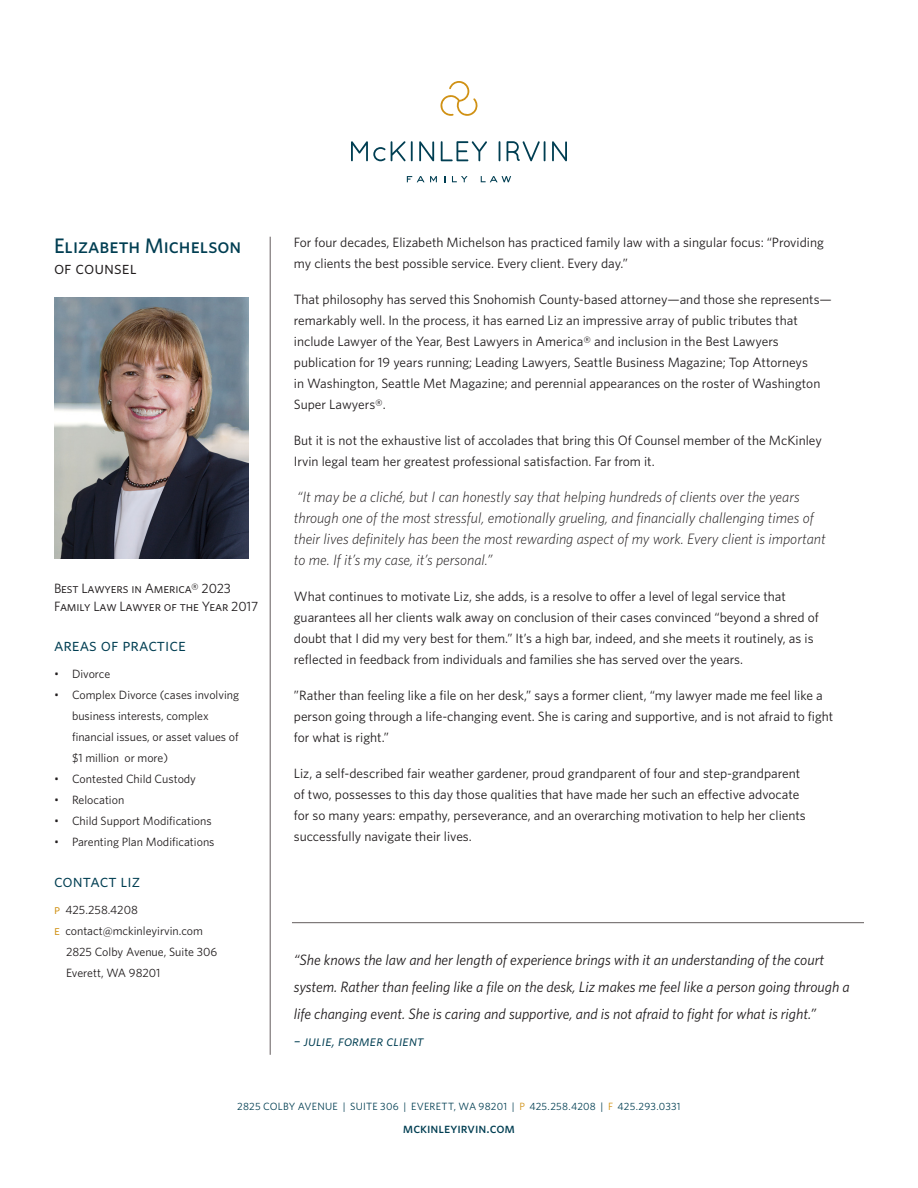
<style>
.page{position:relative;width:918px;height:1188px;background:#fff}
.page>*{position:absolute;margin:0;border:0;box-sizing:border-box;transform-origin:0 0}
.t1{font:500 21px "Whitney";color:#003e52}
.t2{font:18px "Whitney";color:#003e52}
.t3{font:18px "Whitney";color:#201c1d}
.t4{font:italic 300 15px/21px "Whitney";color:#201c1d}
.t5{font:italic 15px/27px "Whitney";letter-spacing:-.005em;color:#201c1d}
.t6{font:italic 15px "Whitney";letter-spacing:-.005em;color:#003e52}
.t7{font:500 14.25px "Whitney";color:#003e52}
.t8{font:13.5px/21px "Whitney";color:#201c1d}
.t9{font:12px/21px "Whitney";color:#201c1d}
.t10{font:10.5px "Whitney";letter-spacing:.02em;color:#003e52}
.s1{font-weight:300;color:#231f20}
.s2{font-size:13.5px;color:#d09114}
.s3{color:#d09114}
</style>
<div class="page">
<svg style="left:351px;top:141px;width:55px;height:20px"></svg>
<hr style="left:411px;top:141px;width:2px;height:20px;background:#003e52">
<svg style="left:419px;top:141px;width:15px;height:20px"></svg>
<svg style="left:441px;top:141px;width:46px;height:20px"></svg>
<svg style="left:499px;top:141px;width:1px;height:20px"></svg>
<svg style="left:507px;top:141px;width:33px;height:20px"></svg>
<hr style="left:544px;top:141px;width:2px;height:20px;background:#003e52">
<svg style="left:552px;top:141px;width:15px;height:20px"></svg>
<svg style="left:407px;top:176px;width:30px;height:6px"></svg>
<svg style="left:452px;top:176px;width:16px;height:6px"></svg>
<svg style="left:481px;top:176px;width:30px;height:6px"></svg>
<svg style="left:440px;top:81px;width:38px;height:35px"></svg>
<img style="left:54px;top:298px;width:194px;height:261px">
<hr style="left:270px;top:237px;width:1px;height:818px;background:#635c5d">
<hr style="left:292px;top:922px;width:572px;height:1px;background:#635c5d">
<p class="t1" style="left:54px;top:232px;width:189px">Elizabeth Michelson</p>
<p class="t3" style="left:54px;top:256px;width:84px">of counsel</p>
<p class="t8" style="left:54px;top:577px;width:178px">Best Lawyers in America® 2023</p>
<p class="t8" style="left:54px;top:595px;width:206px">Family Law Lawyer of the Year 2017</p>
<p class="t2" style="left:54px;top:633px;width:133px">areas of practice</p>
<p class="t9" style="left:54px;top:663px;width:58px"><span class="s1">•</span> Divorce</p>
<p class="t9" style="left:72px;top:684px;width:169px;text-indent:-18px"><span class="s1">•</span> Complex Divorce (cases involving business interests, complex financial issues, or asset values of $1 million or more)</p>
<p class="t9" style="left:54px;top:768px;width:144px"><span class="s1">•</span> Contested Child Custody</p>
<p class="t9" style="left:54px;top:789px;width:72px"><span class="s1">•</span> Relocation</p>
<p class="t9" style="left:54px;top:810px;width:159px"><span class="s1">•</span> Child Support Modifications</p>
<p class="t9" style="left:54px;top:831px;width:162px"><span class="s1">•</span> Parenting Plan Modifications</p>
<p class="t2" style="left:54px;top:868px;width:88px">contact liz</p>
<p class="t9" style="left:54px;top:899px;width:85px"><span class="s2">p</span> 425.258.4208</p>
<p class="t9" style="left:54px;top:920px;width:150px"><span class="s2">e</span> contact@mckinleyirvin.com</p>
<p class="t9" style="left:66px;top:941px;width:153px">2825 Colby Avenue, Suite 306</p>
<p class="t9" style="left:66px;top:962px;width:96px">Everett, WA 98201</p>
<p class="t8" style="left:294px;top:232px;width:532px">For four decades, Elizabeth Michelson has practiced family law with a singular focus: “Providing my clients the best possible service. Every client. Every day.”</p>
<p class="t8" style="left:294px;top:289px;width:540px">That philosophy has served this Snohomish County-based attorney—and those she represents— remarkably well. In the process, it has earned Liz an impressive array of public tributes that include Lawyer of the Year, Best Lawyers in America® and inclusion in the Best Lawyers publication for 19 years running; Leading Lawyers, Seattle Business Magazine; Top Attorneys<br>in Washington, Seattle Met Magazine; and perennial appearances on the roster of Washington Super Lawyers®.</p>
<p class="t8" style="left:294px;top:430px;width:530px">But it is not the exhaustive list of accolades that bring this Of Counsel member of the McKinley<br>Irvin legal team her greatest professional satisfaction. Far from it.</p>
<p class="t4" style="left:294px;top:486px;width:533px">“It may be a cliché, but I can honestly say that helping hundreds of clients over the years through one of the most stressful, emotionally grueling, and financially challenging times of their lives definitely has been the most rewarding aspect of my work. Every client is important to me. If it’s my case, it’s personal.”</p>
<p class="t8" style="left:294px;top:586px;width:527px">What continues to motivate Liz, she adds, is a resolve to offer a level of legal service that guarantees all her clients walk away on conclusion of their cases convinced “beyond a shred of doubt that I did my very best for them.” It’s a high bar, indeed, and she meets it routinely, as is reflected in feedback from individuals and families she has served over the years.</p>
<p class="t8" style="left:294px;top:685px;width:541px">”Rather than feeling like a file on her desk,” says a former client, “my lawyer made me feel like a person going through a life-changing event. She is caring and supportive, and is not afraid to fight for what is right.”</p>
<p class="t8" style="left:294px;top:763px;width:514px">Liz, a self-described fair weather gardener, proud grandparent of four and step-grandparent of two, possesses to this day those qualities that have made her such an effective advocate for so many years: empathy, perseverance, and an overarching motivation to help her clients successfully navigate their lives.</p>
<p class="t5" style="left:294px;top:946px;width:557px">“She knows the law and her length of experience brings with it an understanding of the court system. Rather than feeling like a file on the desk, Liz makes me feel like a person going through a life changing event. She is caring and supportive, and is not afraid to fight for what is right.”</p>
<p class="t6" style="left:294px;top:1030px;width:131px">– julie, former client</p>
<p class="t10" style="left:237px;top:1100px;width:445px">2825 COLBY AVENUE | SUITE 306 | EVERETT, WA 98201 | <span class="s3">P</span> 425.258.4208 | <span class="s3">F</span> 425.293.0331</p>
<p class="t7" style="left:403px;top:1118px;width:114px">mckinleyirvin.com</p>
</div>
